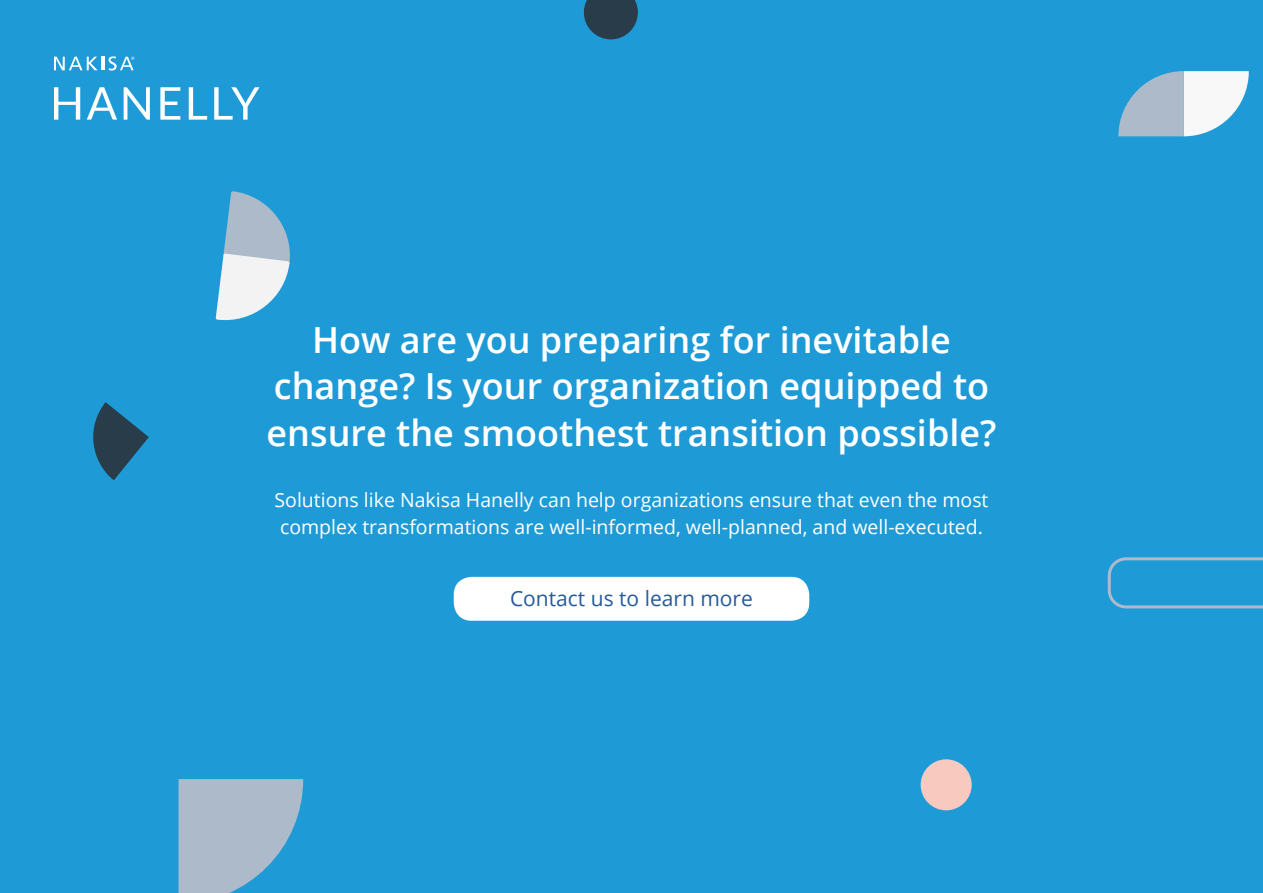
<style>
.page{position:relative;width:1263px;height:893px;background:#1e9bd7}
.page>*{position:absolute;margin:0;border:0;box-sizing:border-box;transform-origin:0 0}
.t1{font:600 36px/46.5px "Open Sans";color:#fff;text-align:center}
.t2{font:21px "Open Sans";color:#265b9b}
.t3{font:19.5px/27px "Open Sans";color:#fff}
</style>
<div class="page">
<svg style="left:93px;top:402px;width:56px;height:78px"></svg>
<div style="left:922px;top:761px;width:48px;height:48px;background:#f8c9bf;border-radius:50%"></div>
<div style="left:921px;top:759px;width:51px;height:51px;border:3px solid #f8c9bf;border-radius:50%"></div>
<svg style="left:215px;top:191px;width:75px;height:130px"></svg>
<svg style="left:584px;top:0;width:54px;height:39px;background:#264a5e"></svg>
<svg style="left:1108px;top:557px;width:155px;height:51px"></svg>
<div style="left:454px;top:577px;width:355px;height:44px;background:#fff;border-radius:18px"></div>
<svg style="left:179px;top:779px;width:124px;height:114px"></svg>
<svg style="left:1118px;top:71px;width:131px;height:65px"></svg>
<svg style="left:54px;top:56px;width:80px;height:15px"></svg>
<svg style="left:54px;top:87px;width:26px;height:33px"></svg>
<svg style="left:87px;top:87px;width:30px;height:33px"></svg>
<svg style="left:124px;top:87px;width:26px;height:33px"></svg>
<svg style="left:160px;top:87px;width:20px;height:33px"></svg>
<svg style="left:189px;top:87px;width:18px;height:33px"></svg>
<svg style="left:214px;top:87px;width:45px;height:33px"></svg>
<h1 class="t1" style="left:267px;top:320px;width:731px">How are you preparing for inevitable change? Is your organization equipped to ensure the smoothest transition possible?</h1>
<p class="t3" style="left:275px;top:486px;width:715px">Solutions like Nakisa Hanelly can help organizations ensure that even the most complex transformations are well-informed, well-planned, and well-executed.</p>
<p class="t2" style="left:510px;top:590px;width:244px">Contact us to learn more</p>
</div>
